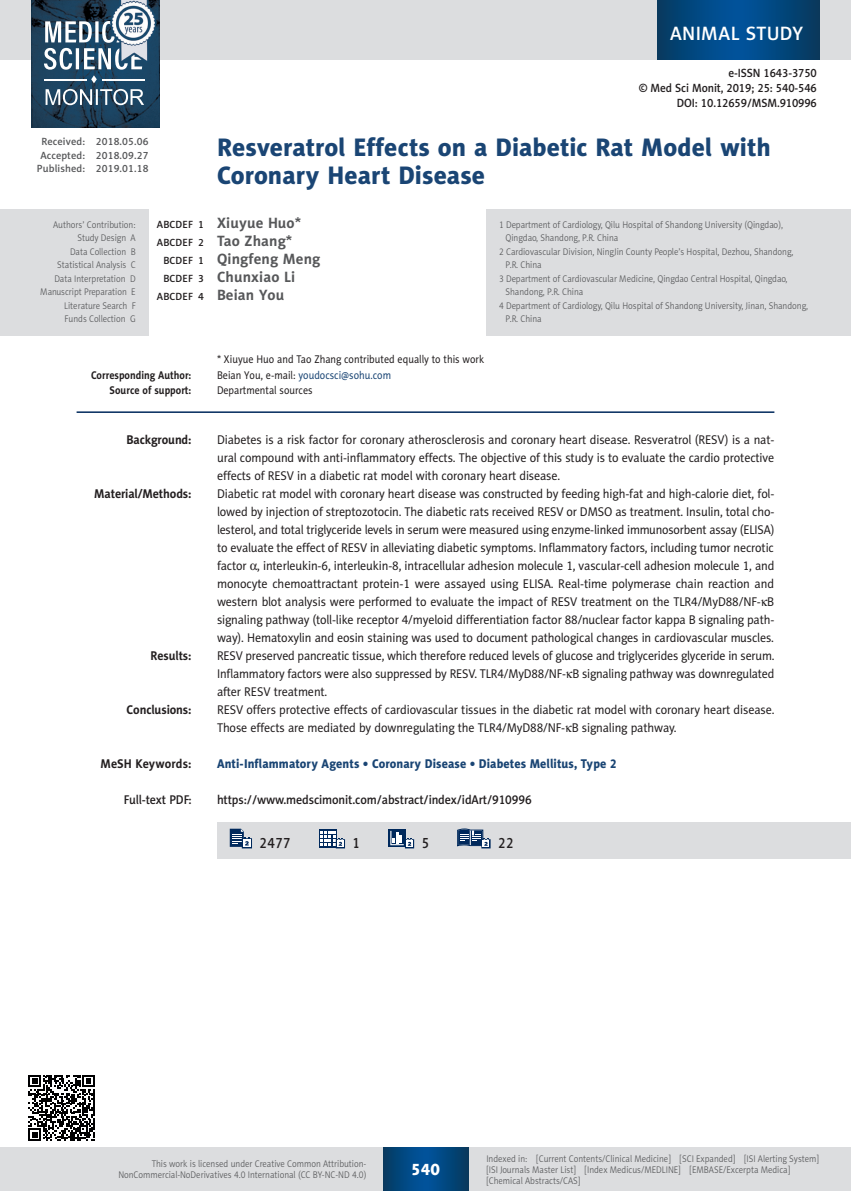
<style>
.page{position:relative;width:851px;height:1191px;background:#fff}
.page>*{position:absolute;margin:0;border:0;box-sizing:border-box;transform-origin:0 0}
.MSM_Tytul{font:25.5px/28.5px "Naomi Sans EFN Heavy";color:#1a4574}
.t1{font:19.5px "Naomi Sans EFN Medium";letter-spacing:.015em;color:#fff}
.t2{font:16.5px "Naomi Sans EFN Heavy";color:#fff}
.MSM_Autorzy{font:700 15px "Naomi Sans EFN";letter-spacing:.01em;color:#57585a}
.MSM_dane{font:15px "Naomi Sans EFN Medium";letter-spacing:.03em;color:#231f20;scale:.9 1}
.MSM_Summary_body{font:12.75px/18px "Naomi Sans EFN";letter-spacing:-.01em;color:#231f20;text-align:justify;scale:.95 1}
.MSM_Summary_body-2{font:12.75px/18px "Naomi Sans EFN";letter-spacing:-.01em;color:#231f20;text-align:justify;scale:.94 1}
.MSM_full_text_pdf{font:12.75px "Naomi Sans EFN Medium";letter-spacing:-.01em;color:#231f20;scale:.95 1}
.MSM_keywords{font:12.75px "Naomi Sans EFN Heavy";letter-spacing:.005em;color:#1a4574;scale:.95 1}
.MSM_Summary_body-3{font:700 12.75px "Naomi Sans EFN";letter-spacing:-.01em;color:#231f20;scale:.95 1}
.MSM_keywords-2{font:700 12.75px "Naomi Sans EFN";letter-spacing:.005em;color:#231f20;scale:.95 1}
.MSM_Summary_body-4{font:700 12.75px "Naomi Sans EFN";letter-spacing:-.01em;color:#231f20;scale:.94 1}
.MSM_full_text_pdf-2{font:12px "Naomi Sans EFN Medium";letter-spacing:-.01em;color:#231f20;scale:.95 1}
.MSM_Adres{font:11.25px "Naomi Sans EFN";color:#231f20;scale:.9 1}
.MSM_Adres-2{font:11.25px "Naomi Sans EFN";color:#1a4574;scale:.9 1}
.MSM_Adres-3{font:700 11.25px "Naomi Sans EFN";color:#231f20;scale:.9 1}
.MSM_Support{font:11.25px "Naomi Sans EFN";color:#231f20;scale:.9 1}
.MSM_Support-2{font:700 11.25px "Naomi Sans EFN";color:#231f20;scale:.9 1}
.t3{font:10.5px "Naomi Sans EFN Medium";letter-spacing:.01em;color:#57585a}
.MSM_pagina_sygnatura{font:9.75px/11.2px "Naomi Sans EFN Light";color:#57585a;scale:.9 1}
.MSM_Afiliacja{font:9.75px/13.5px "Naomi Sans EFN Light";color:#57585a;scale:.9 1}
.s1{font-family:"Naomi Sans EFN Medium";font-weight:400;font-size:10.5px;color:#231f20}
.s2{color:#231f20}
.s3{font-family:"Standard Sym L"}
</style>
<div class="page">
<div style="left:217px;top:822px;width:633px;height:36px;background:#dcdddf"></div>
<svg style="left:230px;top:828px;width:22px;height:20px"></svg>
<div style="left:319px;top:829px;width:17px;height:18px;background:#00295c"></div>
<svg style="left:320px;top:830px;width:25px;height:18px"></svg>
<div style="left:388px;top:829px;width:18px;height:18px;background:#00295c"></div>
<svg style="left:390px;top:831px;width:24px;height:17px"></svg>
<svg style="left:457px;top:828px;width:33px;height:20px"></svg>
<hr style="left:77px;top:411px;width:697px;height:2px;background:#00295c">
<div style="left:0;top:210px;width:148px;height:126px;background:#dcdddf"></div>
<div style="left:486px;top:210px;width:364px;height:126px;background:#dcdddf"></div>
<svg style="left:28px;top:1075px;width:67px;height:66px"></svg>
<hr style="left:850px;top:0;width:1px;height:60px;background:#dcdddf">
<div style="left:0;top:1148px;width:850px;height:43px;background:#dcdddf"></div>
<svg style="left:383px;top:1147px;width:85px;height:43px;background:#02477e"></svg>
<div style="left:0;top:0;width:850px;height:60px;background:#dcdddf"></div>
<img style="left:32px;top:0;width:127px;height:128px">
<img style="left:44px;top:21px;width:100px;height:49px">
<img style="left:45px;top:79px;width:41px;height:1px">
<img style="left:103px;top:79px;width:41px;height:1px">
<svg style="left:91px;top:75px;width:6px;height:8px"></svg>
<img style="left:46px;top:89px;width:98px;height:16px">
<svg style="left:657px;top:0;width:162px;height:60px;background:#02477e"></svg>
<h2 class="t1" style="left:670px;top:22px;width:134px">ANIMAL STUDY</h2>
<p class="MSM_full_text_pdf-2" style="left:728px;top:66px;width:95px">e-ISSN 1643-3750</p>
<p class="MSM_full_text_pdf-2" style="left:638px;top:81px;width:189px">© Med Sci Monit, 2019; 25: 540-546</p>
<p class="MSM_full_text_pdf-2" style="left:676px;top:96px;width:149px">DOI: 10.12659/MSM.910996</p>
<p class="t3" style="left:41px;top:136px;width:109px">Received: 2018.05.06</p>
<p class="t3" style="left:40px;top:149px;width:110px">Accepted: 2018.09.27</p>
<p class="t3" style="left:37px;top:163px;width:113px">Published: 2019.01.18</p>
<p class="MSM_pagina_sygnatura" style="left:53px;top:219px;width:93px">Authors’ Contribution:</p>
<p class="MSM_pagina_sygnatura" style="left:77px;top:232px;width:66px">Study Design A</p>
<p class="MSM_pagina_sygnatura" style="left:70px;top:246px;width:74px">Data Collection B</p>
<p class="MSM_pagina_sygnatura" style="left:57px;top:259px;width:89px">Statistical Analysis C</p>
<p class="MSM_pagina_sygnatura" style="left:54px;top:273px;width:92px">Data Interpretation D</p>
<p class="MSM_pagina_sygnatura" style="left:40px;top:286px;width:107px">Manuscript Preparation E</p>
<p class="MSM_pagina_sygnatura" style="left:64px;top:300px;width:81px">Literature Search F</p>
<p class="MSM_pagina_sygnatura" style="left:65px;top:313px;width:80px">Funds Collection G</p>
<p class="MSM_Tytul" style="left:217px;top:132px;width:555px">Resveratrol Effects on a Diabetic Rat Model with<br>Coronary Heart Disease</p>
<p class="MSM_Autorzy" style="left:157px;top:214px;width:146px"><span class="s1">ABCDEF 1</span> Xiuyue Huo*</p>
<p class="MSM_Autorzy" style="left:157px;top:232px;width:137px"><span class="s1">ABCDEF 2</span> Tao Zhang*</p>
<p class="MSM_Autorzy" style="left:163px;top:250px;width:158px"><span class="s1">BCDEF 1</span> Qingfeng Meng</p>
<p class="MSM_Autorzy" style="left:163px;top:268px;width:133px"><span class="s1">BCDEF 3</span> Chunxiao Li</p>
<p class="MSM_Autorzy" style="left:157px;top:286px;width:129px"><span class="s1">ABCDEF 4</span> Beian You</p>
<p class="MSM_Afiliacja" style="left:505px;top:218px;width:310px;text-indent:-6px">1 Department of Cardiology, Qilu Hospital of Shandong University (Qingdao),<br>Qingdao, Shandong, P.R. China</p>
<p class="MSM_Afiliacja" style="left:505px;top:245px;width:321px;text-indent:-6px">2 Cardiovascular Division, NingJin County People’s Hospital, Dezhou, Shandong,<br>P.R. China</p>
<p class="MSM_Afiliacja" style="left:505px;top:272px;width:315px;text-indent:-6px">3 Department of Cardiovascular Medicine, Qingdao Central Hospital, Qingdao,<br>Shandong, P.R. China</p>
<p class="MSM_Afiliacja" style="left:505px;top:299px;width:338px;text-indent:-6px">4 Department of Cardiology, Qilu Hospital of Shandong University, Jinan, Shandong,<br>P.R. China</p>
<p class="MSM_Adres" style="left:217px;top:352px;width:298px">* Xiuyue Huo and Tao Zhang contributed equally to this work</p>
<p class="MSM_Adres-3" style="left:91px;top:368px;width:113px">Corresponding Author:</p>
<p class="MSM_Adres-2" style="left:217px;top:368px;width:195px"><span class="s2">Beian You, e-mail:</span> youdocsci@sohu.com</p>
<p class="MSM_Support-2" style="left:110px;top:384px;width:92px">Source of support:</p>
<p class="MSM_Support" style="left:217px;top:384px;width:108px">Departmental sources</p>
<p class="MSM_Summary_body-3" style="left:126px;top:432px;width:70px">Background:</p>
<p class="MSM_Summary_body" style="left:217px;top:431px;width:588px">Diabetes is a risk factor for coronary atherosclerosis and coronary heart disease. Resveratrol (RESV) is a nat&shy;ural compound with anti-inflammatory effects. The objective of this study is to evaluate the cardio protective effects of RESV in a diabetic rat model with coronary heart disease.</p>
<p class="MSM_Summary_body-3" style="left:94px;top:486px;width:104px">Material/Methods:</p>
<p class="MSM_Summary_body" style="left:217px;top:485px;width:588px">Diabetic rat model with coronary heart disease was constructed by feeding high-fat and high-calorie diet, fol&shy;lowed by injection of streptozotocin. The diabetic rats received RESV or DMSO as treatment. Insulin, total cho&shy;lesterol, and total triglyceride levels in serum were measured using enzyme-linked immunosorbent assay (ELISA) to evaluate the effect of RESV in alleviating diabetic symptoms. Inflammatory factors, including tumor necrotic factor <span class="s3">a</span>, interleukin-6, interleukin-8, intracellular adhesion molecule 1, vascular-cell adhesion molecule 1, and monocyte chemoattractant protein-1 were assayed using ELISA. Real-time polymerase chain reaction and western blot analysis were performed to evaluate the impact of RESV treatment on the TLR4/MyD88/NF-<span class="s3">k</span>B signaling pathway (toll-like receptor 4/myeloid differentiation factor 88/nuclear factor kappa B signaling path&shy;way). Hematoxylin and eosin staining was used to document pathological changes in cardiovascular muscles.</p>
<p class="MSM_Summary_body-4" style="left:150px;top:648px;width:45px">Results:</p>
<p class="MSM_Summary_body-2" style="left:217px;top:647px;width:594px">RESV preserved pancreatic tissue, which therefore reduced levels of glucose and triglycerides glyceride in serum.<br>Inflammatory factors were also suppressed by RESV. TLR4/MyD88/NF-<span class="s3">k</span>B signaling pathway was downregulated after RESV treatment.</p>
<p class="MSM_Summary_body-3" style="left:127px;top:702px;width:70px">Conclusions:</p>
<p class="MSM_Summary_body" style="left:217px;top:701px;width:588px">RESV offers protective effects of cardiovascular tissues in the diabetic rat model with coronary heart disease.<br>Those effects are mediated by downregulating the TLR4/MyD88/NF-<span class="s3">k</span>B signaling pathway.</p>
<p class="MSM_keywords-2" style="left:100px;top:756px;width:97px">MeSH Keywords:</p>
<p class="MSM_keywords" style="left:217px;top:756px;width:422px">Anti-Inflammatory Agents • Coronary Disease • Diabetes Mellitus, Type 2</p>
<p class="MSM_full_text_pdf" style="left:124px;top:792px;width:73px">Full-text PDF:</p>
<p class="MSM_full_text_pdf" style="left:217px;top:792px;width:333px">https://www.medscimonit.com/abstract/index/idArt/910996</p>
<p class="MSM_dane" style="left:259px;top:834px;width:36px">2477</p>
<p class="MSM_dane" style="left:352px;top:834px;width:10px">1</p>
<p class="MSM_dane" style="left:421px;top:834px;width:10px">5</p>
<p class="MSM_dane" style="left:498px;top:834px;width:19px">22</p>
<p class="MSM_pagina_sygnatura" style="left:118px;top:1158px;width:277px;text-align:right">This work is licensed under Creative Common Attribution-<br>NonCommercial-NoDerivatives 4.0 International (CC BY-NC-ND 4.0)</p>
<p class="t2" style="left:411px;top:1159px;width:30px">540</p>
<p class="MSM_pagina_sygnatura" style="left:486px;top:1152px;width:371px">Indexed in: [Current Contents/Clinical Medicine] [SCI Expanded] [ISI Alerting System] [ISI Journals Master List] [Index Medicus/MEDLINE] [EMBASE/Excerpta Medica] [Chemical Abstracts/CAS]</p>
</div>
